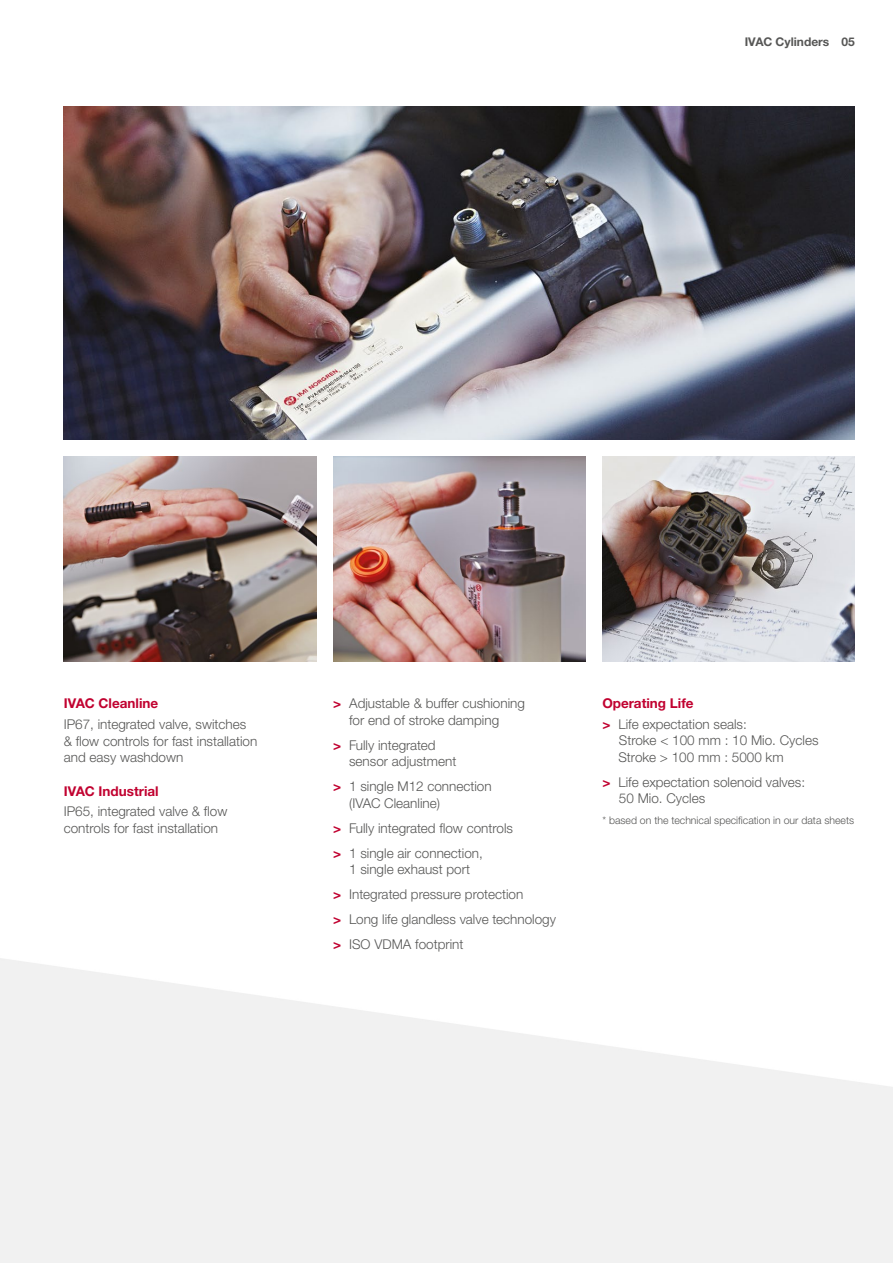
<style>
.page{position:relative;width:893px;height:1263px;background:#fff}
.page>*{position:absolute;margin:0;border:0;box-sizing:border-box;transform-origin:0 0}
.t1{font:300 13.5px/16.5px "Helvetica Neue LTW1 G";color:#575756}
.t2{font:700 13.5px "Helvetica Neue LTW1 G";color:#c10230}
.t3{font:700 12px "Helvetica Neue LTW1 G";color:#575756}
.t4{font:300 10.5px "Helvetica Neue LTW1 G";color:#575756}
.s1{font-weight:700;color:#c10230}
</style>
<div class="page">
<img style="left:0;top:106px;width:893px;height:1157px">
<img style="left:64px;top:106px;width:791px;height:333px">
<img style="left:64px;top:456px;width:252px;height:205px">
<img style="left:333px;top:456px;width:252px;height:205px">
<img style="left:602px;top:456px;width:253px;height:205px">
<p class="t3" style="left:745px;top:34px;width:112px">IVAC Cylinders 05</p>
<p class="t2" style="left:64px;top:695px;width:96px">IVAC Cleanline</p>
<p class="t1" style="left:64px;top:716px;width:195px">IP67, integrated valve, switches &amp; flow controls for fast installation and easy washdown</p>
<p class="t2" style="left:64px;top:782px;width:96px">IVAC Industrial</p>
<p class="t1" style="left:64px;top:803px;width:165px">IP65, integrated valve &amp; flow controls for fast installation</p>
<p class="t1" style="left:349px;top:695px;width:177px;text-indent:-16px"><span class="s1">&gt;</span> Adjustable &amp; buffer cushioning for end of stroke damping</p>
<p class="t1" style="left:349px;top:737px;width:109px;text-indent:-16px"><span class="s1">&gt;</span> Fully integrated sensor adjustment</p>
<p class="t1" style="left:349px;top:778px;width:144px;text-indent:-16px"><span class="s1">&gt;</span> 1 single M12 connection (IVAC Cleanline)</p>
<p class="t1" style="left:333px;top:815px;width:181px;line-height:25px"><span class="s1">&gt;</span> Fully integrated flow controls <span class="s1">&gt;</span> 1 single air connection,</p>
<p class="t1" style="left:333px;top:857px;width:224px;line-height:25px;text-indent:16px">1 single exhaust port<br><span class="s1">&gt;</span> Integrated pressure protection<br><span class="s1">&gt;</span> Long life glandless valve technology <span class="s1">&gt;</span> ISO VDMA footprint</p>
<p class="t1" style="left:602px;top:693px;width:146px;line-height:20.7px"><span class="s1">Operating Life<br>&gt;</span> Life expectation seals:</p>
<p class="t1" style="left:618px;top:732px;width:202px">Stroke &lt; 100 mm : 10 Mio. Cycles<br>Stroke &gt; 100 mm : 5000 km</p>
<p class="t1" style="left:619px;top:774px;width:188px;text-indent:-16px"><span class="s1">&gt;</span> Life expectation solenoid valves:<br>50 Mio. Cycles</p>
<p class="t4" style="left:602px;top:814px;width:253px">* based on the technical specification in our data sheets</p>
</div>
